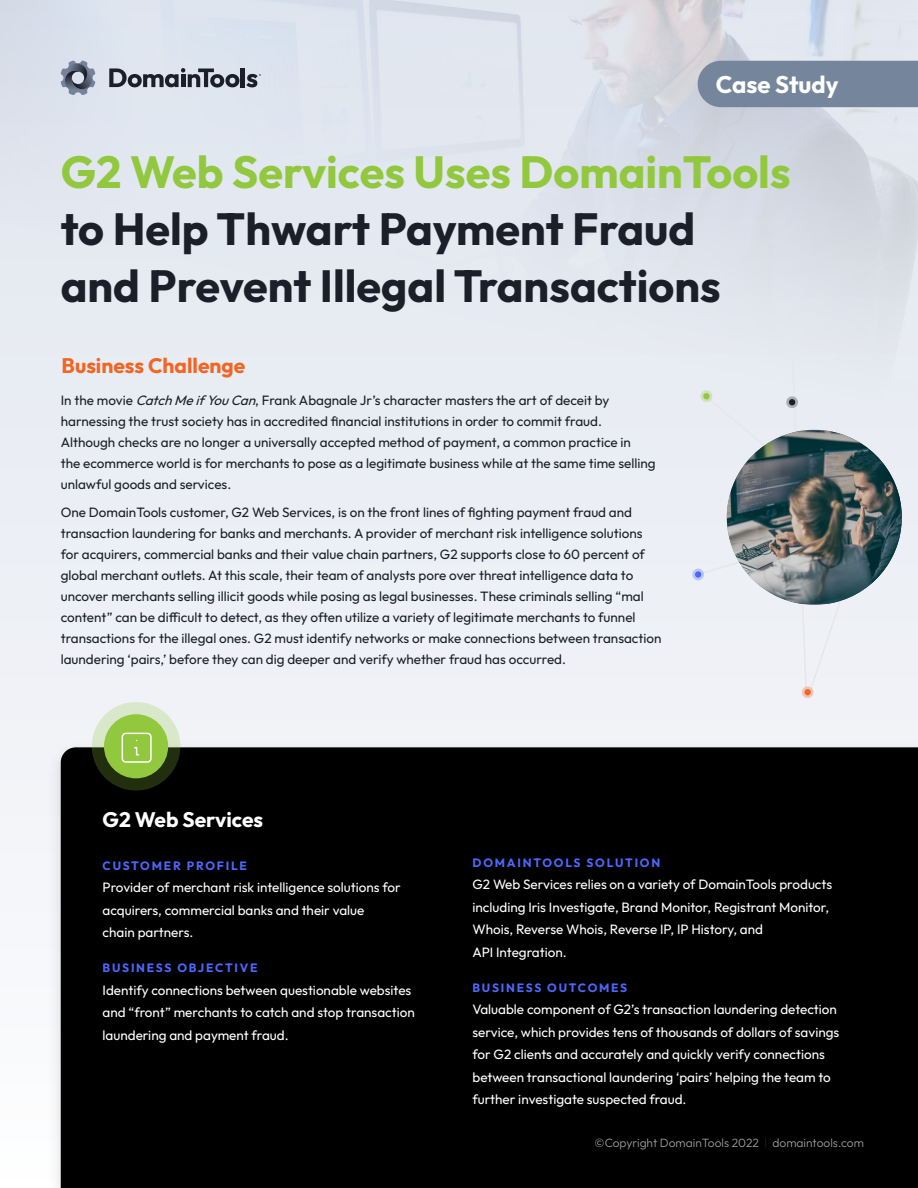
<style>
.page{position:relative;width:918px;height:1188px;background:#edeff5}
.page>*{position:absolute;margin:0;border:0;box-sizing:border-box;transform-origin:0 0}
.t1{font:700 45px/57px "Outfit";color:#1a1f29}
.t2{font:700 24px "Outfit";color:#fff}
.t3{font:700 21px "Outfit";color:#f26522}
.t4{font:700 21px "Outfit";color:#fff}
.t5{font:13.5px/21px "Outfit";color:#1a1f29}
.Body{font:13.5px/22.5px "Outfit";color:#fff}
.t6{font:700 12px "Outfit";letter-spacing:.15em;color:#4c68fd}
.t7{font:300 12px "Outfit";color:#9f9da2}
.s1{color:#92c83e}
.s2{font-style:italic}
.s3{color:#1a1f29}
</style>
<div class="page">
<img style="left:0;top:0;width:918px;height:346px">
<div style="left:61px;top:747px;width:857px;height:441px;background:#000"></div>
<svg style="left:109px;top:68px;width:130px;height:20px"></svg>
<hr style="left:241px;top:68px;width:4px;height:19px;background:#1b1f29">
<svg style="left:61px;top:61px;width:34px;height:34px"></svg>
<svg style="left:246px;top:74px;width:15px;height:13px"></svg>
<div style="left:698px;top:61px;width:220px;height:46px;background:#74859c"></div>
<svg style="left:92px;top:702px;width:88px;height:89px;background:#7d8a6b"></svg>
<div style="left:104px;top:714px;width:64px;height:64px;background:#92c83e;border-radius:50%"></div>
<svg style="left:121px;top:732px;width:31px;height:31px"></svg>
<div style="left:802px;top:686px;width:12px;height:12px;background:#f0c8b8;border-radius:50%"></div>
<svg style="left:703px;top:361px;width:137px;height:336px"></svg>
<svg style="left:692px;top:568px;width:12px;height:13px"></svg>
<div style="left:695px;top:571px;width:6px;height:7px;background:#4c68fd;border-radius:50%"></div>
<svg style="left:700px;top:390px;width:13px;height:12px"></svg>
<div style="left:703px;top:393px;width:7px;height:7px;background:#92c83e;border-radius:50%"></div>
<svg style="left:786px;top:396px;width:12px;height:12px"></svg>
<div style="left:789px;top:399px;width:6px;height:7px;background:#1a1f29;border-radius:50%"></div>
<img style="left:727px;top:431px;width:175px;height:173px">
<h1 class="t2" style="left:716px;top:71px;width:124px">Case Study</h1>
<h1 class="t1" style="left:61px;top:143px;width:731px"><span class="s1">G2 Web Services Uses DomainTools </span>to Help Thwart Payment Fraud<br>and Prevent Illegal Transactions</h1>
<h3 class="t3" style="left:62px;top:353px;width:185px">Business Challenge</h3>
<p class="t5" style="left:61px;top:390px;width:596px">In the movie <span class="s2">CatchMeifYouCan</span>, Frank Abagnale Jr’s character masters the art of deceit by harnessing the trust society has in accredited financial institutions in order to commit fraud.<br>Although checks are no longer a universally accepted method of payment, a common practice in<br>the ecommerce world is for merchants to pose as a legitimate business while at the same time selling unlawful goods and services.</p>
<p class="t5" style="left:61px;top:502px;width:602px">One DomainTools customer, G2 Web Services, is on the front lines of fighting payment fraud and transaction laundering for banks and merchants. A provider of merchant risk intelligence solutions for acquirers, commercial banks and their value chain partners, G2 supports close to 60 percent of global merchant outlets. At this scale, their team of analysts pore over threat intelligence data to uncover merchants selling illicit goods while posing as legal businesses. These criminals selling “mal content” can be difficult to detect, as they often utilize a variety of legitimate merchants to funnel transactions for the illegal ones. G2 must identify networks or make connections between transaction laundering ‘pairs,’ before they can dig deeper and verify whether fraud has occurred.</p>
<h3 class="t4" style="left:103px;top:808px;width:162px">G2 Web Services</h3>
<h6 class="t6" style="left:103px;top:859px;width:146px">CUSTOMER PROFILE</h6>
<p class="Body" style="left:103px;top:876px;width:300px">Provider of merchant risk intelligence solutions for acquirers, commercial banks and their value<br>chain partners.</p>
<h6 class="t6" style="left:103px;top:961px;width:156px">BUSINESS OBJECTIVE</h6>
<p class="Body" style="left:103px;top:979px;width:314px">Identify connections between questionable websites and “front” merchants to catch and stop transaction laundering and payment fraud.</p>
<h6 class="t6" style="left:472px;top:856px;width:189px">DOMAINTOOLS SOLUTION</h6>
<p class="Body" style="left:472px;top:873px;width:361px">G2 Web Services relies on a variety of DomainTools products including Iris Investigate, Brand Monitor, Registrant Monitor, Whois, Reverse Whois, Reverse IP, IP History, and<br>API Integration.</p>
<h6 class="t6" style="left:472px;top:981px;width:156px">BUSINESS OUTCOMES</h6>
<p class="Body" style="left:472px;top:998px;width:368px">Valuable component of G2’s transaction laundering detection service, which provides tens of thousands of dollars of savings for G2 clients and accurately and quickly verify connections between transactional laundering ‘pairs’ helping the team to further investigate suspected fraud.</p>
<p class="t7" style="left:595px;top:1136px;width:271px">©Copyright DomainTools 2022 <span class="s3">|</span> domaintools.com</p>
</div>
